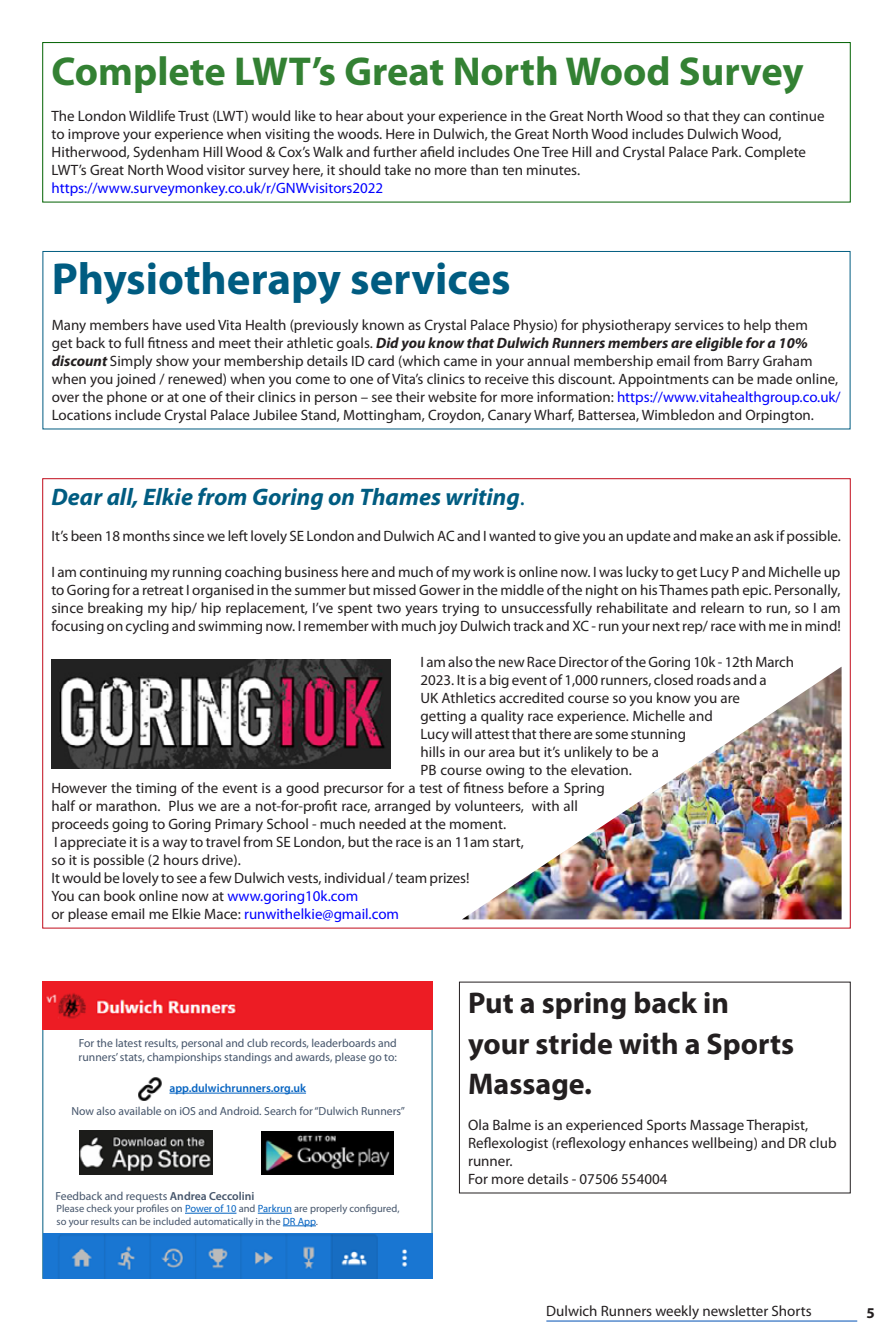
<style>
.page{position:relative;width:893px;height:1332px;background:#fff}
.page>*{position:absolute;margin:0;border:0;box-sizing:border-box;transform-origin:0 0}
.t1{font:700 45px "Myriad Pro";color:#005c81}
.t2{font:700 40.5px "Myriad Pro";color:#338133}
.t3{font:700 30px/40.5px "Myriad Pro";color:#231f20}
.t4{font:italic 700 24px "Myriad Pro";color:#005c81}
.t5{font:15px/18px "Myriad Pro";color:#231f20}
.t6{font:15px "Myriad Pro";color:#00f}
.t7{font:700 15px "Myriad Pro";color:#231f20}
.t8{font:11.7px/14.1px "Myriad Pro";color:#44546a}
.t9{font:600 11.7px "Myriad Pro";color:#0563c1}
.t10{font:10.5px/12.6px "Myriad Pro";color:#44546a}
.s1{font-weight:700;font-style:italic}
.s2{color:#00f}
.s3{font-weight:400;font-style:normal}
.s4{font-weight:600}
.s5{color:#0563c1}
</style>
<div class="page">
<hr style="left:546px;top:1321px;width:311px;height:1px;background:#0050b4">
<hr style="left:169px;top:1093px;width:137px;height:1px;background:#0563c1">
<hr style="left:185px;top:1213px;width:51px;height:1px;background:#0563c1">
<hr style="left:258px;top:1213px;width:34px;height:1px;background:#0563c1">
<hr style="left:283px;top:1226px;width:33px;height:1px;background:#0563c1">
<img style="left:138px;top:1077px;width:24px;height:24px">
<img style="left:43px;top:982px;width:389px;height:48px">
<img style="left:43px;top:1233px;width:389px;height:45px">
<img style="left:79px;top:1131px;width:133px;height:44px">
<img style="left:261px;top:1131px;width:133px;height:43px">
<div style="left:43px;top:251px;width:807px;height:178px;border:1px solid #005c81"></div>
<img style="left:462px;top:667px;width:380px;height:252px">
<img style="left:51px;top:660px;width:340px;height:108px">
<div style="left:42px;top:42px;width:809px;height:160px;border:1px solid #006100"></div>
<h2 class="t2" style="left:52px;top:45px;width:754px">Complete LWT’s Great North Wood Survey</h2>
<p class="t5" style="left:52px;top:107px;width:775px">The London Wildlife Trust (LWT) would like to hear about your experience in the Great North Wood so that they can continue to improve your experience when visiting the woods. Here in Dulwich, the Great North Wood includes Dulwich Wood, Hitherwood, Sydenham Hill Wood &amp; Cox’s Walk and further afield includes One Tree Hill and Crystal Palace Park. Complete LWT’s Great North Wood visitor survey here, it should take no more than ten minutes.</p>
<p class="t6" style="left:52px;top:179px;width:333px">https://www.surveymonkey.co.uk/r/GNWvisitors2022</p>
<h1 class="t1" style="left:52px;top:250px;width:460px">Physiotherapy services</h1>
<p class="t5" style="left:52px;top:316px;width:790px">Many members have used Vita Health (previously known as Crystal Palace Physio) for physiotherapy services to help them<br>get back to full fitness and meet their athletic goals. <span class="s1">Did you know that Dulwich Runners members are eligible for a 10% discount</span> Simply show your membership details ID card (which came in your annual membership email from Barry Graham when you joined / renewed) when you come to one of Vita’s clinics to receive this discount. Appointments can be made online, over the phone or at one of their clinics in person – see their website for more information: <span class="s2">https://www.vitahealthgroup.co.uk/ </span>Locations include Crystal Palace Jubilee Stand, Mottingham, Croydon, Canary Wharf, Battersea, Wimbledon and Orpington.</p>
<h3 class="t4" style="left:51px;top:482px;width:475px">Dear all, Elkie from Goring on Thames writing<span class="s3">.</span></h3>
<p class="t5" style="left:51px;top:527px;width:791px">It’s been 18 months since we left lovely SE London and Dulwich AC and I wanted to give you an update and make an ask if possible.</p>
<p class="t5" style="left:51px;top:563px;width:791px;text-align:justify">I am continuing my running coaching business here and much of my work is online now. I was lucky to get Lucy P and Michelle up to Goring for a retreat I organised in the summer but missed Gower in the middle of the night on his Thames path epic. Personally, since breaking my hip/ hip replacement, I’ve spent two years trying to unsuccessfully rehabilitate and relearn to run, so I am focusing on cycling and swimming now. I remember with much joy Dulwich track and XC - run your next rep/ race with me in mind!</p>
<p class="t5" style="left:421px;top:653px;width:375px">I am also the new Race Director of the Goring 10k - 12th March</p>
<p class="t5" style="left:421px;top:671px;width:348px">2023. It is a big event of 1,000 runners, closed roads and a</p>
<p class="t5" style="left:421px;top:689px;width:321px">UK Athletics accredited course so you know you are</p>
<p class="t5" style="left:421px;top:707px;width:294px">getting a quality race experience. Michelle and</p>
<p class="t5" style="left:421px;top:725px;width:267px">Lucy will attest that there are some stunning</p>
<p class="t5" style="left:421px;top:743px;width:240px">hills in our area but it’s unlikely to be a</p>
<p class="t5" style="left:421px;top:761px;width:213px">PB course owing to the elevation.</p>
<p class="t5" style="left:51px;top:779px;width:555px">However the timing of the event is a good precursor for a test of fitness before a Spring</p>
<p class="t5" style="left:51px;top:797px;width:528px">half or marathon. Plus we are a not-for-profit race, arranged by volunteers, with all</p>
<p class="t5" style="left:51px;top:815px;width:456px">proceeds going to Goring Primary School - much needed at the moment.</p>
<p class="t5" style="left:54px;top:833px;width:471px">I appreciate it is a way to travel from SE London, but the race is an 11am start,</p>
<p class="t5" style="left:51px;top:851px;width:191px">so it is possible (2 hours drive).</p>
<p class="t5" style="left:51px;top:869px;width:420px">It would be lovely to see a few Dulwich vests, individual / team prizes!</p>
<p class="t5" style="left:51px;top:887px;width:308px">You can book online now at <span class="s2">www.goring10k.com</span></p>
<p class="t5" style="left:51px;top:905px;width:349px">or please email me Elkie Mace: <span class="s2">runwithelkie@gmail.com</span></p>
<p class="t8" style="left:79px;top:1036px;width:320px">For the latest results, personal and club records, leaderboards and runners’ stats, championships standings and awards, please go to:</p>
<p class="t9" style="left:169px;top:1081px;width:138px">app.dulwichrunners.org.uk</p>
<p class="t8" style="left:71px;top:1104px;width:335px">Now also available on iOS and Android. Search for “Dulwich Runners”</p>
<p class="t8" style="left:56px;top:1188px;width:200px">Feedback and requests <span class="s4">Andrea Ceccolini</span></p>
<p class="t10" style="left:57px;top:1202px;width:345px">Please check your profiles on <span class="s5">Power of 10</span> and <span class="s5">Parkrun</span> are properly configured, so your results can be included automatically in the <span class="s5">DR App</span>.</p>
<h3 class="t3" style="left:468px;top:982px;width:328px">Put a spring back in your stride with a Sports<br>Massage.</h3>
<p class="t5" style="left:468px;top:1116px;width:370px">Ola Balme is an experienced Sports Massage Therapist, Reflexologist (reflexology enhances wellbeing) and DR club runner.<br>For more details - 07506 554004</p>
<p class="t5" style="left:546px;top:1302px;width:267px">Dulwich Runners weekly newsletter Shorts</p>
<p class="t7" style="left:866px;top:1303px;width:10px">5</p>
</div>
